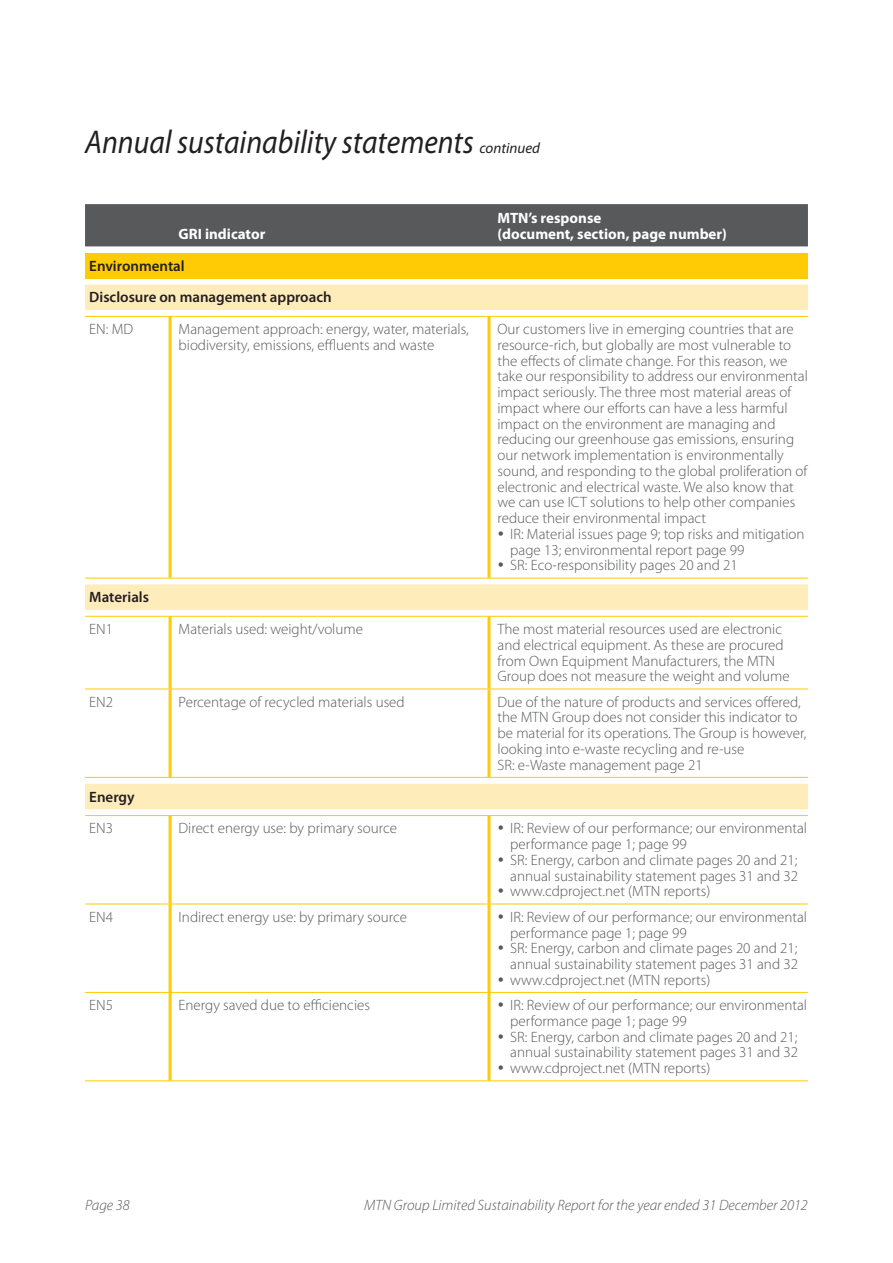
<style>
.page{position:relative;width:893px;height:1263px;background:#fff}
.page>*{position:absolute;margin:0;border:0;box-sizing:border-box;transform-origin:0 0}
.t1{font:italic 33px "Myriad Pro";color:#231f20;scale:.9 1}
.t2{font:300 15px/15.8px "Myriad Pro";color:#58595b}
.t3{font:italic 300 15px "Myriad Pro";color:#58595b}
.t4{font:600 15px/31.8px "Myriad Pro";color:#231f20}
.t5{font:700 15px/15.8px "Myriad Pro";color:#fff}
.s1{font-size:15px}
</style>
<div class="page">
<div style="left:85px;top:204px;width:723px;height:42px;background:#58595b"></div>
<div style="left:85px;top:253px;width:723px;height:25px;background:#ffcb04"></div>
<svg style="left:85px;top:285px;width:723px;height:524px"></svg>
<hr style="left:489px;top:689px;width:319px;height:1px;background:#ffcb04">
<hr style="left:489px;top:777px;width:319px;height:1px;background:#ffcb04">
<hr style="left:489px;top:815px;width:319px;height:1px;background:#ffcb04">
<hr style="left:489px;top:904px;width:319px;height:1px;background:#ffcb04">
<hr style="left:489px;top:992px;width:319px;height:1px;background:#ffcb04">
<hr style="left:487px;top:617px;width:3px;height:72px;background:#ffcb04">
<hr style="left:487px;top:689px;width:3px;height:88px;background:#ffcb04">
<hr style="left:487px;top:816px;width:3px;height:88px;background:#ffcb04">
<hr style="left:487px;top:904px;width:3px;height:88px;background:#ffcb04">
<hr style="left:487px;top:993px;width:3px;height:87px;background:#ffcb04">
<hr style="left:169px;top:317px;width:3px;height:261px;background:#ffcb04">
<hr style="left:169px;top:617px;width:3px;height:72px;background:#ffcb04">
<hr style="left:169px;top:689px;width:3px;height:88px;background:#ffcb04">
<hr style="left:169px;top:816px;width:3px;height:88px;background:#ffcb04">
<hr style="left:169px;top:904px;width:3px;height:88px;background:#ffcb04">
<hr style="left:169px;top:993px;width:3px;height:87px;background:#ffcb04">
<hr style="left:487px;top:317px;width:3px;height:261px;background:#ffcb04">
<hr style="left:85px;top:777px;width:404px;height:1px;background:#ffcb04">
<hr style="left:85px;top:815px;width:404px;height:1px;background:#ffcb04">
<hr style="left:85px;top:578px;width:723px;height:1px;background:#ffcb04">
<hr style="left:85px;top:316px;width:723px;height:1px;background:#ffcb04">
<hr style="left:85px;top:689px;width:404px;height:1px;background:#ffcb04">
<hr style="left:85px;top:904px;width:404px;height:1px;background:#ffcb04">
<hr style="left:85px;top:992px;width:404px;height:1px;background:#ffcb04">
<hr style="left:85px;top:616px;width:723px;height:1px;background:#ffcb04">
<hr style="left:85px;top:1080px;width:723px;height:1px;background:#ffcb04">
<svg style="left:499px;top:531px;width:4px;height:5px"></svg>
<svg style="left:499px;top:563px;width:4px;height:4px"></svg>
<h1 class="t1" style="left:85px;top:130px;width:507px">Annual sustainability statements <span class="s1">continued</span></h1>
<p class="t5" style="left:179px;top:227px;width:88px">GRI indicator</p>
<p class="t5" style="left:497px;top:212px;width:231px">MTN’s response<br>(document, section, page number)</p>
<p class="t4" style="left:89px;top:251px;width:244px">Environmental<br>Disclosure on management approach</p>
<p class="t2" style="left:89px;top:323px;width:45px">EN: MD</p>
<p class="t2" style="left:179px;top:323px;width:292px">Management approach: energy, water, materials, biodiversity, emissions, effluents and waste</p>
<p class="t2" style="left:497px;top:323px;width:312px">Our customers live in emerging countries that are resource-rich, but globally are most vulnerable to the effects of climate change. For this reason, we take our responsibility to address our environmental impact seriously. The three most material areas of impact where our efforts can have a less harmful impact on the environment are managing and reducing our greenhouse gas emissions, ensuring our network implementation is environmentally sound, and responding to the global proliferation of electronic and electrical waste. We also know that we can use ICT solutions to help other companies reduce their environmental impact</p>
<p class="t2" style="left:510px;top:528px;width:296px">IR: Material issues page 9; top risks and mitigation page 13; environmental report page 99<br>SR: Eco-responsibility pages 20 and 21</p>
<p class="t4" style="left:89px;top:583px;width:61px">Materials</p>
<p class="t2" style="left:89px;top:623px;width:25px">EN1</p>
<p class="t2" style="left:179px;top:623px;width:186px">Materials used: weight/volume</p>
<p class="t2" style="left:497px;top:623px;width:294px">The most material resources used are electronic and electrical equipment. As these are procured from Own Equipment Manufacturers, the MTN Group does not measure the weight and volume</p>
<p class="t2" style="left:89px;top:695px;width:25px">EN2</p>
<p class="t2" style="left:179px;top:695px;width:228px">Percentage of recycled materials used</p>
<p class="t2" style="left:497px;top:695px;width:310px">Due of the nature of products and services offered, the MTN Group does not consider this indicator to be material for its operations. The Group is however, looking into e-waste recycling and re-use<br>SR: e-Waste management page 21</p>
<p class="t4" style="left:89px;top:782px;width:47px">Energy</p>
<p class="t2" style="left:89px;top:822px;width:25px">EN3</p>
<p class="t2" style="left:179px;top:822px;width:220px">Direct energy use: by primary source</p>
<p class="t2" style="left:510px;top:822px;width:298px">IR: Review of our performance; our environmental performance page 1; page 99<br>SR: Energy, carbon and climate pages 20 and 21; annual sustainability statement pages 31 and 32 www.cdproject.net (MTN reports)</p>
<p class="t2" style="left:89px;top:910px;width:25px">EN4</p>
<p class="t2" style="left:179px;top:910px;width:230px">Indirect energy use: by primary source</p>
<p class="t2" style="left:510px;top:910px;width:298px">IR: Review of our performance; our environmental performance page 1; page 99<br>SR: Energy, carbon and climate pages 20 and 21; annual sustainability statement pages 31 and 32 www.cdproject.net (MTN reports)</p>
<p class="t2" style="left:89px;top:999px;width:25px">EN5</p>
<p class="t2" style="left:179px;top:999px;width:193px">Energy saved due to efficiencies</p>
<p class="t2" style="left:510px;top:999px;width:298px">IR: Review of our performance; our environmental performance page 1; page 99<br>SR: Energy, carbon and climate pages 20 and 21; annual sustainability statement pages 31 and 32 www.cdproject.net (MTN reports)</p>
<p class="t3" style="left:85px;top:1200px;width:46px">Page 38</p>
<p class="t3" style="left:364px;top:1200px;width:445px">MTN Group Limited Sustainability Report for the year ended 31 December 2012</p>
</div>
